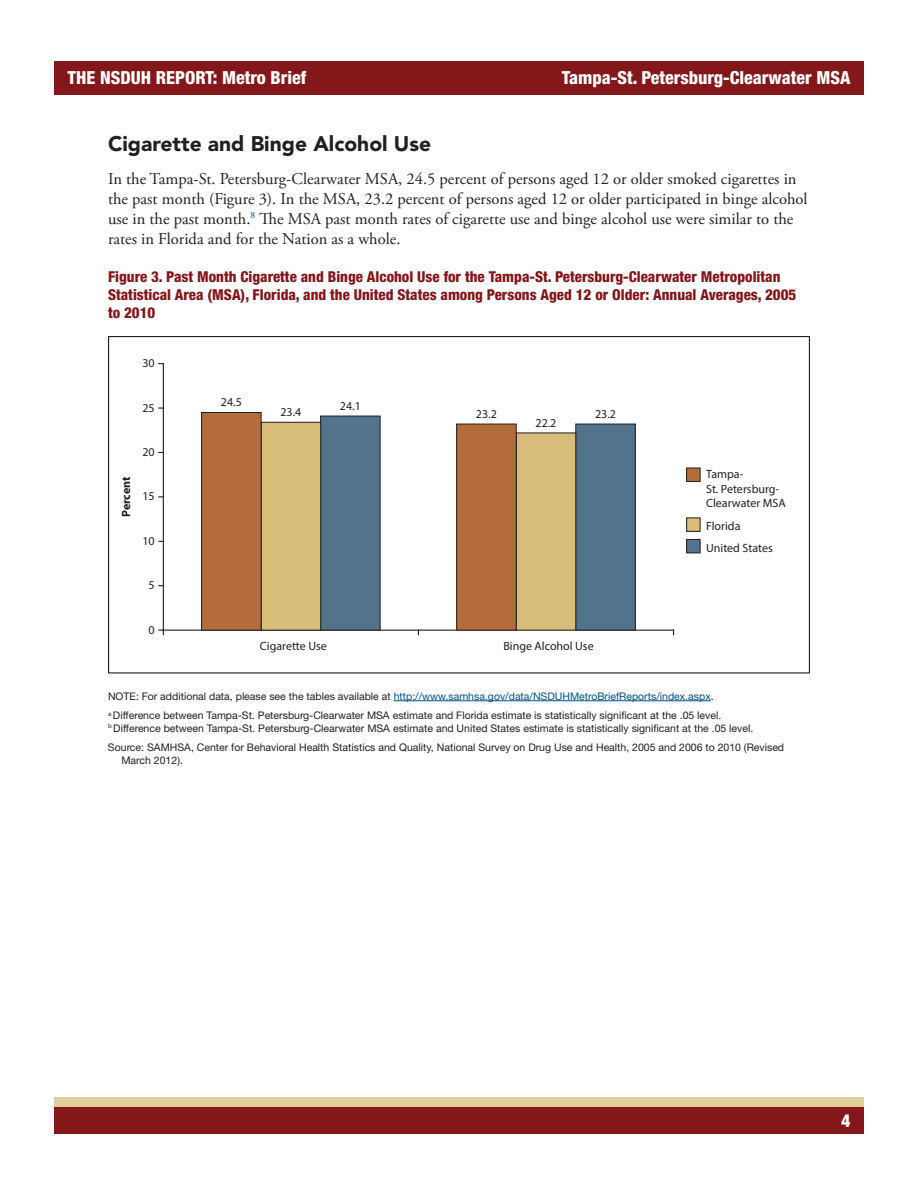
<style>
.page{position:relative;width:918px;height:1188px;background:#fff}
.page>*{position:absolute;margin:0;border:0;box-sizing:border-box;transform-origin:0 0}
.t1{font:900 21px "Avenir LT Std";color:#231f20}
.t2{font:800 condensed 18px "Helvetica Neue LT Std";color:#fff}
.t3{font:16.5px/19.8px "Adobe Garamond Pro";color:#231f20}
.t4{font:800 condensed 15px/18px "Helvetica Neue LT Std";color:#841519}
.t5{font:12px/14.5px "Myriad Pro";color:#231f20}
.t6{font:700 12px "Myriad Pro";letter-spacing:-.005em;color:#231f20}
.t7{font:10.5px/19.4px "Helvetica Neue LT Std";color:#231f20}
.s1{color:#005187}
</style>
<div class="page">
<div style="left:54px;top:61px;width:810px;height:33px;background:#84171a"></div>
<div style="left:54px;top:1097px;width:810px;height:10px;background:#e0ce9b"></div>
<div style="left:54px;top:1107px;width:810px;height:27px;background:#84171a"></div>
<hr style="left:394px;top:701px;width:317px;height:1px;background:#005187">
<svg style="left:108px;top:336px;width:702px;height:338px"></svg>
<hr style="left:163px;top:630px;width:511px;height:1px;background:#231f20">
<hr style="left:163px;top:364px;width:1px;height:266px;background:#231f20">
<div style="left:321px;top:416px;width:59px;height:214px;background:#53738d"></div>
<div style="left:576px;top:424px;width:59px;height:206px;background:#53738d"></div>
<div style="left:575px;top:424px;width:61px;height:207px;border:1px solid #231f20"></div>
<div style="left:261px;top:422px;width:60px;height:208px;background:#d7bd79"></div>
<div style="left:261px;top:422px;width:60px;height:209px;border:1px solid #231f20"></div>
<div style="left:516px;top:433px;width:60px;height:197px;background:#d7bd79"></div>
<div style="left:516px;top:433px;width:60px;height:198px;border:1px solid #231f20"></div>
<div style="left:202px;top:412px;width:59px;height:218px;background:#b46c3a"></div>
<div style="left:201px;top:412px;width:61px;height:219px;border:1px solid #231f20"></div>
<div style="left:457px;top:424px;width:59px;height:206px;background:#b46c3a"></div>
<div style="left:456px;top:424px;width:61px;height:207px;border:1px solid #231f20"></div>
<svg style="left:159px;top:630px;width:5px;height:5px"></svg>
<div style="left:687px;top:468px;width:13px;height:13px;background:#b46c3a"></div>
<div style="left:686px;top:468px;width:15px;height:14px;border:1px solid #231f20"></div>
<div style="left:687px;top:518px;width:13px;height:13px;background:#d7bd79"></div>
<div style="left:686px;top:517px;width:15px;height:15px;border:1px solid #231f20"></div>
<div style="left:687px;top:539px;width:13px;height:14px;background:#53738d"></div>
<div style="left:686px;top:539px;width:15px;height:14px;border:1px solid #231f20"></div>
<h2 class="t2" style="left:68px;top:67px;width:240px">THE NSDUH REPORT: Metro Brief</h2>
<h2 class="t2" style="left:562px;top:67px;width:290px">Tampa-St. Petersburg-Clearwater MSA</h2>
<h1 class="t1" style="left:108px;top:131px;width:325px">Cigarette and Binge Alcohol Use</h1>
<p class="t3" style="left:108px;top:170px;width:701px">In the Tampa-St. Petersburg-Clearwater MSA, 24.5 percent of persons aged 12 or older smoked cigarettes in the past month (Figure 3). In the MSA, 23.2 percent of persons aged 12 or older participated in binge alcohol use in the past month.<sup>8</sup> The MSA past month rates of cigarette use and binge alcohol use were similar to the rates in Florida and for the Nation as a whole.</p>
<p class="t4" style="left:108px;top:267px;width:690px">Figure 3. Past Month Cigarette and Binge Alcohol Use for the Tampa-St. Petersburg-Clearwater Metropolitan<br>Statistical Area (MSA), Florida, and the United States among Persons Aged 12 or Older: Annual Averages, 2005 to 2010</p>
<p class="t5" style="left:142px;top:356px;width:14px">30</p>
<p class="t5" style="left:142px;top:400px;width:14px">25</p>
<p class="t6" style="left:118px;top:517px;width:42px;rotate:-90deg">Percent</p>
<p class="t5" style="left:142px;top:445px;width:14px">20</p>
<p class="t5" style="left:142px;top:489px;width:14px">15</p>
<p class="t5" style="left:142px;top:533px;width:14px">10</p>
<p class="t5" style="left:148px;top:578px;width:8px">5</p>
<p class="t5" style="left:148px;top:622px;width:8px">0</p>
<p class="t5" style="left:221px;top:395px;width:22px">24.5</p>
<p class="t5" style="left:280px;top:404px;width:22px">23.4</p>
<p class="t5" style="left:340px;top:398px;width:22px">24.1</p>
<p class="t5" style="left:260px;top:638px;width:68px">Cigarette Use</p>
<p class="t5" style="left:476px;top:406px;width:22px">23.2</p>
<p class="t5" style="left:595px;top:406px;width:22px">23.2</p>
<p class="t5" style="left:536px;top:415px;width:22px">22.2</p>
<p class="t5" style="left:503px;top:638px;width:92px">Binge Alcohol Use</p>
<p class="t5" style="left:706px;top:467px;width:81px">Tampa-<br>St. Petersburg-<br>Clearwater MSA</p>
<p class="t5" style="left:706px;top:514px;width:68px;line-height:22px">Florida<br>United States</p>
<p class="t7" style="left:108px;top:686px;width:615px">NOTE: For additional data, please see the tables available at <span class="s1">http://www.samhsa.gov/data/NSDUHMetroBriefReports/index.aspx</span>.<br><sup>a</sup> Difference between Tampa-St. Petersburg-Clearwater MSA estimate and Florida estimate is statistically significant at the .05 level.</p>
<p class="t7" style="left:108px;top:718px;width:678px"><sup>b</sup> Difference between Tampa-St. Petersburg-Clearwater MSA estimate and United States estimate is statistically significant at the .05 level.<br>Source: SAMHSA, Center for Behavioral Health Statistics and Quality, National Survey on Drug Use and Health, 2005 and 2006 to 2010 (Revised</p>
<p class="t7" style="left:122px;top:750px;width:63px">March 2012).</p>
<h2 class="t2" style="left:841px;top:1109px;width:11px">4</h2>
</div>
